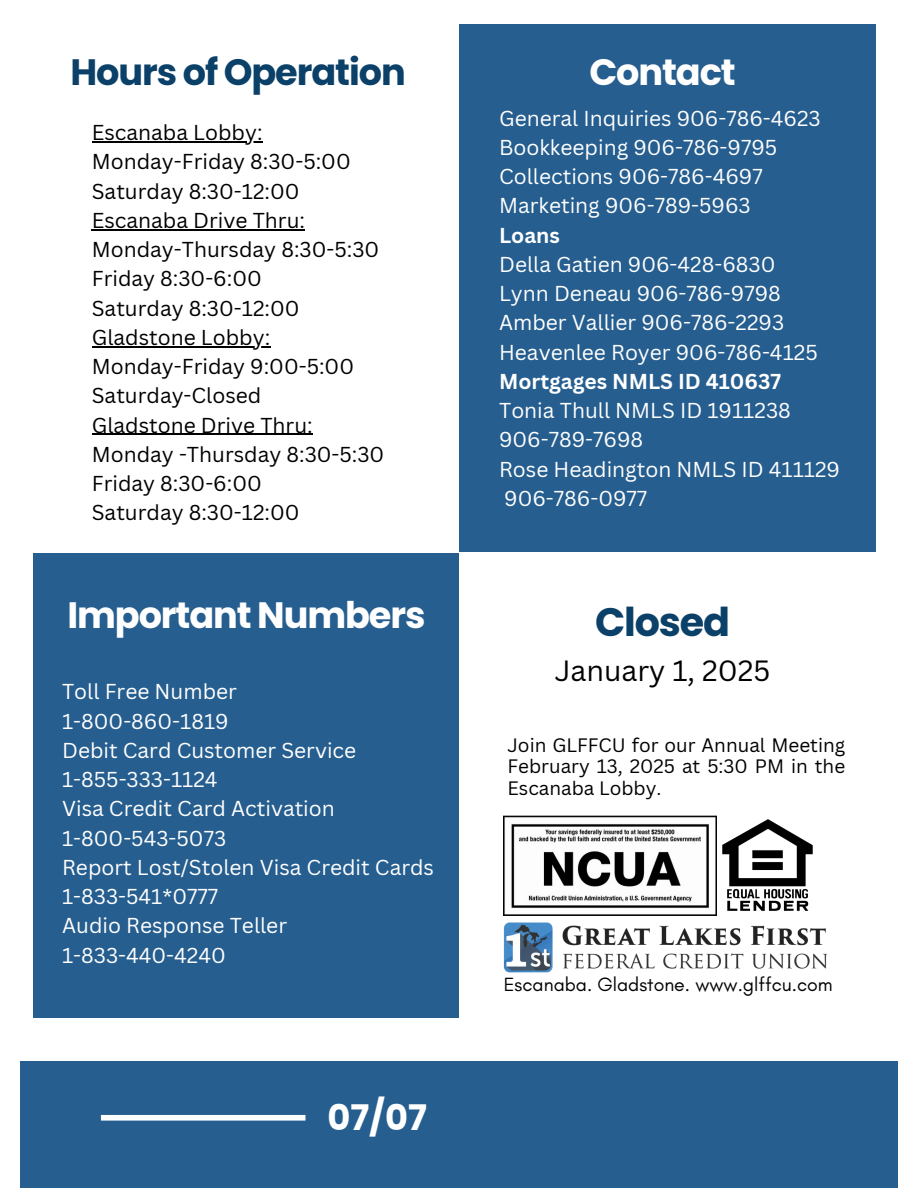
<style>
.page{position:relative;width:918px;height:1188px;background:#fff}
.page>*{position:absolute;margin:0;border:0;box-sizing:border-box;transform-origin:0 0}
.t1{font:700 39.75px "Poppins";letter-spacing:-.03em;color:#0b4068}
.t2{font:700 36.75px "Poppins";letter-spacing:-.03em;color:#fff}
.t3{font:700 36.75px "Poppins";letter-spacing:-.03em;color:#0b4068}
.t4{font:700 35.25px "Poppins";color:#fff}
.t5{font:28.5px "Canva Sans";color:#000}
.t6{font:21px "Canva Sans";color:#fff}
.t7{font:21px "Canva Sans";color:#000}
.t8{font:700 21px "Canva Sans";color:#fff}
.t9{font:19.5px "Glacial Indifference";color:#000}
.t10{font:18.9px/21.3px "Canva Sans";color:#000;text-align:justify}
</style>
<div class="page">
<div style="left:20px;top:1061px;width:878px;height:127px;background:#265e8f"></div>
<div style="left:34px;top:553px;width:425px;height:464px;background:#265e8f"></div>
<div style="left:101px;top:1115px;width:204px;height:6px;background:#fff"></div>
<div style="left:459px;top:24px;width:417px;height:528px;background:#265e8f"></div>
<img style="left:504px;top:816px;width:212px;height:100px">
<img style="left:716px;top:815px;width:97px;height:101px">
<img style="left:503px;top:922px;width:325px;height:51px">
<hr style="left:92px;top:141px;width:171px;height:1px;background:#000">
<hr style="left:92px;top:229px;width:213px;height:1px;background:#000">
<hr style="left:92px;top:346px;width:178px;height:1px;background:#000">
<hr style="left:92px;top:434px;width:221px;height:1px;background:#000">
<p class="t3" style="left:70px;top:46px;width:337px">Hours of Operation</p>
<p class="t2" style="left:589px;top:46px;width:148px">Contact</p>
<p class="t6" style="left:499px;top:103px;width:323px">General Inquiries 906-786-4623</p>
<p class="t6" style="left:499px;top:132px;width:280px">Bookkeeping 906-786-9795</p>
<p class="t6" style="left:499px;top:162px;width:265px">Collections 906-786-4697</p>
<p class="t6" style="left:499px;top:191px;width:253px">Marketing 906-789-5963</p>
<p class="t8" style="left:499px;top:220px;width:62px">Loans</p>
<p class="t6" style="left:499px;top:249px;width:278px">Della Gatien 906-428-6830</p>
<p class="t6" style="left:499px;top:279px;width:283px">Lynn Deneau 906-786-9798</p>
<p class="t6" style="left:499px;top:308px;width:287px">Amber Vallier 906-786-2293</p>
<p class="t6" style="left:499px;top:337px;width:320px">Heavenlee Royer 906-786-4125</p>
<p class="t8" style="left:499px;top:366px;width:284px">Mortgages NMLS ID 410637</p>
<p class="t6" style="left:499px;top:396px;width:293px">Tonia Thull NMLS ID 1911238</p>
<h1 class="t6" style="left:499px;top:425px;width:146px">906-789-7698</h1>
<p class="t6" style="left:499px;top:454px;width:342px">Rose Headington NMLS ID 411129</p>
<p class="t6" style="left:504px;top:483px;width:145px">906-786-0977</p>
<p class="t7" style="left:92px;top:118px;width:172px">Escanaba Lobby:</p>
<p class="t7" style="left:92px;top:147px;width:260px">Monday-Friday 8:30-5:00</p>
<p class="t7" style="left:92px;top:176px;width:209px">Saturday 8:30-12:00</p>
<p class="t7" style="left:92px;top:206px;width:215px">Escanaba Drive Thru:</p>
<p class="t7" style="left:92px;top:235px;width:289px">Monday-Thursday 8:30-5:30</p>
<p class="t7" style="left:92px;top:264px;width:172px">Friday 8:30-6:00</p>
<p class="t7" style="left:92px;top:293px;width:209px">Saturday 8:30-12:00</p>
<p class="t7" style="left:92px;top:323px;width:180px">Gladstone Lobby:</p>
<h1 class="t7" style="left:92px;top:352px;width:264px">Monday-Friday 9:00-5:00</h1>
<p class="t7" style="left:92px;top:381px;width:171px">Saturday-Closed</p>
<p class="t7" style="left:92px;top:410px;width:222px">Gladstone Drive Thru:</p>
<p class="t7" style="left:92px;top:440px;width:294px">Monday -Thursday 8:30-5:30</p>
<p class="t7" style="left:92px;top:469px;width:172px">Friday 8:30-6:00</p>
<p class="t7" style="left:92px;top:498px;width:209px">Saturday 8:30-12:00</p>
<p class="t2" style="left:67px;top:589px;width:360px">Important Numbers</p>
<p class="t6" style="left:62px;top:677px;width:176px">Toll Free Number</p>
<p class="t6" style="left:62px;top:706px;width:168px">1-800-860-1819</p>
<p class="t6" style="left:62px;top:735px;width:296px">Debit Card Customer Service</p>
<p class="t6" style="left:62px;top:765px;width:157px">1-855-333-1124</p>
<p class="t6" style="left:62px;top:794px;width:274px">Visa Credit Card Activation</p>
<p class="t6" style="left:62px;top:823px;width:166px">1-800-543-5073</p>
<p class="t6" style="left:62px;top:852px;width:373px">Report Lost/Stolen Visa Credit Cards</p>
<p class="t6" style="left:62px;top:882px;width:158px">1-833-541*0777</p>
<h1 class="t6" style="left:62px;top:911px;width:227px">Audio Response Teller</h1>
<h3 class="t6" style="left:62px;top:940px;width:165px">1-833-440-4240</h3>
<p class="t4" style="left:327px;top:1093px;width:101px">07/07</p>
<p class="t1" style="left:595px;top:594px;width:136px">Closed</p>
<h1 class="t5" style="left:555px;top:650px;width:217px">January 1, 2025</h1>
<p class="t10" style="left:508px;top:734px;width:339px">Join GLFFCU for our Annual Meeting February 13, 2025 at 5:30 PM in the Escanaba Lobby.</p>
<p class="t9" style="left:504px;top:973px;width:330px">Escanaba. Gladstone. www.glffcu.com</p>
</div>
